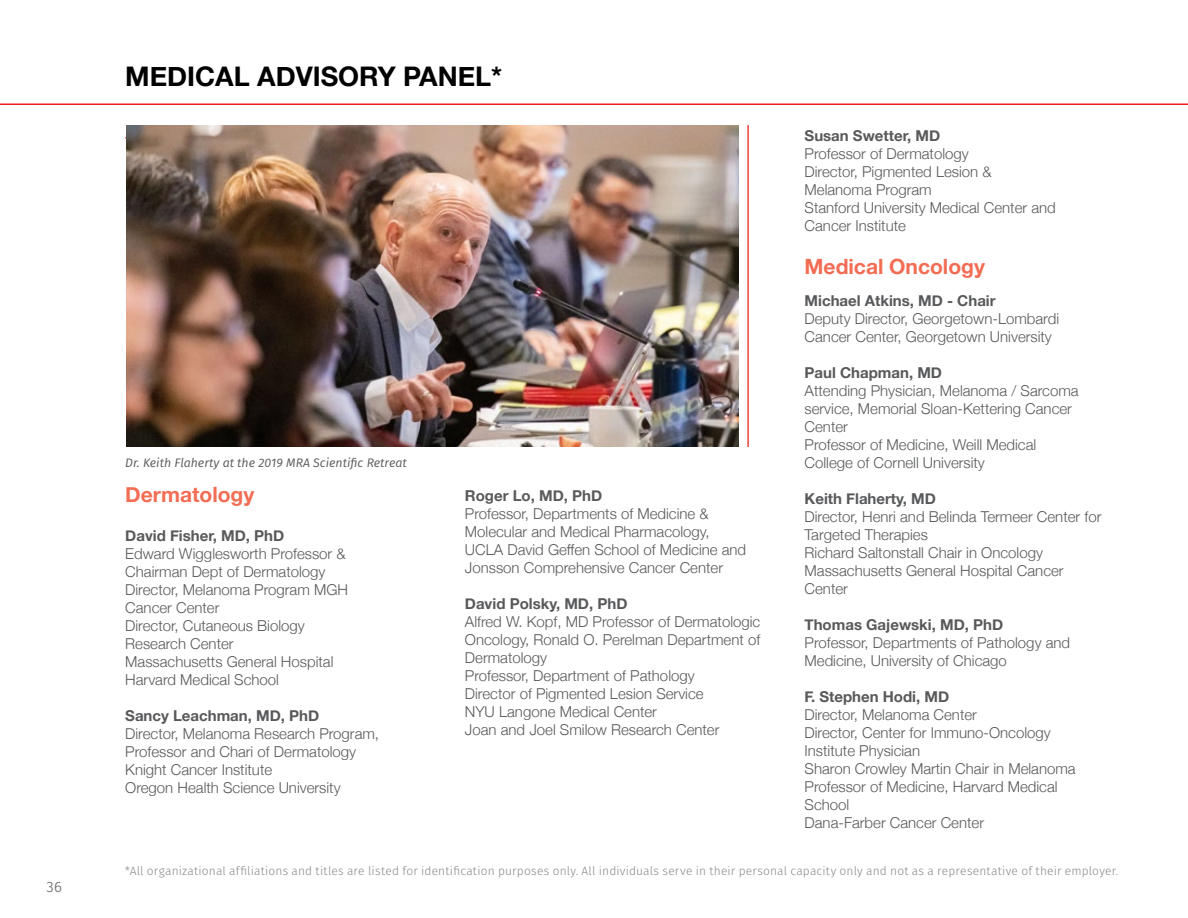
<style>
.page{position:relative;width:1188px;height:918px;background:#fff}
.page>*{position:absolute;margin:0;border:0;box-sizing:border-box;transform-origin:0 0}
.t1{font:700 27px "Helvetica Neue";color:#000}
.t2{font:700 21px "Helvetica Neue";color:#f36c54}
.t3{font:300 15px/18px "Helvetica Neue";color:#58595b}
.t4{font:700 15px "Helvetica Neue";color:#58595b}
.t5{font:300 15px "Fira Sans";color:#58595b}
.t6{font:italic 12.3px "Fira Sans";color:#58595b}
.t7{font:300 12px "Fira Sans";letter-spacing:.015em;color:#86888a}
</style>
<div class="page">
<hr style="left:0;top:104px;width:1188px;height:1px;background:#ed1d24">
<hr style="left:125px;top:137px;width:292px;height:2px;background:#ef4135">
<hr style="left:747px;top:125px;width:2px;height:322px;background:#ef4135">
<img style="left:127px;top:125px;width:612px;height:322px">
<p class="t5" style="left:47px;top:876px;width:17px">36</p>
<h1 class="t1" style="left:125px;top:55px;width:378px">MEDICAL ADVISORY PANEL*</h1>
<p class="t6" style="left:125px;top:454px;width:283px">Dr. Keith Flaherty at the 2019 MRA Scientific Retreat</p>
<h2 class="t2" style="left:125px;top:478px;width:131px">Dermatology</h2>
<p class="t4" style="left:125px;top:523px;width:160px">David Fisher, MD, PhD</p>
<p class="t3" style="left:125px;top:543px;width:224px">Edward Wigglesworth Professor &amp;<br>Chairman Dept of Dermatology<br>Director, Melanoma Program MGH<br>Cancer Center<br>Director, Cutaneous Biology<br>Research Center<br>Massachusetts General Hospital<br>Harvard Medical School</p>
<p class="t4" style="left:125px;top:703px;width:195px">Sancy Leachman, MD, PhD</p>
<p class="t3" style="left:125px;top:723px;width:255px">Director, Melanoma Research Program, Professor and Chari of Dermatology Knight Cancer Institute<br>Oregon Health Science University</p>
<p class="t4" style="left:465px;top:484px;width:139px">Roger Lo, MD, PhD</p>
<p class="t3" style="left:465px;top:504px;width:283px">Professor, Departments of Medicine &amp; Molecular and Medical Pharmacology, UCLA David Geffen School of Medicine and Jonsson Comprehensive Cancer Center</p>
<p class="t4" style="left:465px;top:592px;width:164px">David Polsky, MD, PhD</p>
<p class="t3" style="left:465px;top:612px;width:297px">Alfred W. Kopf, MD Professor of Dermatologic Oncology, Ronald O. Perelman Department of Dermatology<br>Professor, Department of Pathology<br>Director of Pigmented Lesion Service<br>NYU Langone Medical Center<br>Joan and Joel Smilow Research Center</p>
<p class="t4" style="left:805px;top:124px;width:137px">Susan Swetter, MD</p>
<p class="t3" style="left:805px;top:144px;width:253px">Professor of Dermatology<br>Director, Pigmented Lesion &amp;<br>Melanoma Program<br>Stanford University Medical Center and<br>Cancer Institute</p>
<h2 class="t2" style="left:805px;top:250px;width:182px">Medical Oncology</h2>
<p class="t4" style="left:805px;top:289px;width:193px">Michael Atkins, MD - Chair</p>
<p class="t3" style="left:805px;top:308px;width:256px">Deputy Director, Georgetown-Lombardi<br>Cancer Center, Georgetown University</p>
<p class="t4" style="left:805px;top:361px;width:139px">Paul Chapman, MD</p>
<p class="t3" style="left:805px;top:380px;width:276px">Attending Physician, Melanoma / Sarcoma service, Memorial Sloan-Kettering Cancer<br>Center<br>Professor of Medicine, Weill Medical<br>College of Cornell University</p>
<p class="t4" style="left:805px;top:487px;width:133px">Keith Flaherty, MD</p>
<p class="t3" style="left:805px;top:506px;width:298px">Director, Henri and Belinda Termeer Center for<br>Targeted Therapies<br>Richard Saltonstall Chair in Oncology<br>Massachusetts General Hospital Cancer<br>Center</p>
<p class="t4" style="left:805px;top:613px;width:200px">Thomas Gajewski, MD, PhD</p>
<p class="t3" style="left:805px;top:632px;width:267px">Professor, Departments of Pathology and<br>Medicine, University of Chicago</p>
<p class="t4" style="left:805px;top:685px;width:146px">F. Stephen Hodi, MD</p>
<p class="t3" style="left:805px;top:704px;width:273px">Director, Melanoma Center<br>Director, Center for Immuno-Oncology<br>Institute Physician<br>Sharon Crowley Martin Chair in Melanoma<br>Professor of Medicine, Harvard Medical<br>School<br>Dana-Farber Cancer Center</p>
<p class="t7" style="left:125px;top:862px;width:995px">*All organizational affiliations and titles are listed for identification purposes only. All individuals serve in their personal capacity only and not as a representative of their employer.</p>
</div>
